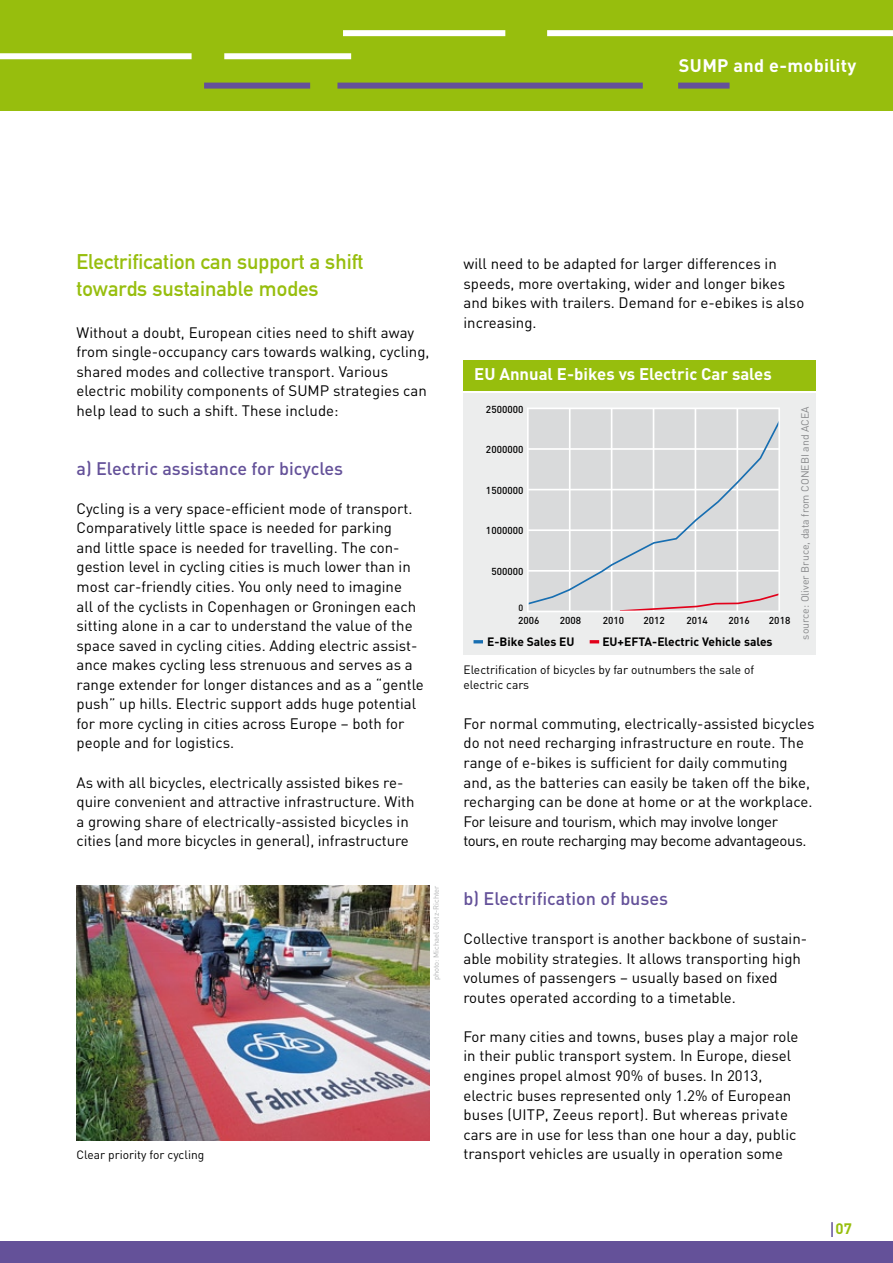
<style>
.page{position:relative;width:893px;height:1263px;background:#fff}
.page>*{position:absolute;margin:0;border:0;box-sizing:border-box;transform-origin:0 0}
.t1{font:21px/26.4px "DIN Mittelschrift";color:#97be0d}
.t2{font:500 18px "DIN";color:#645199}
.t3{font:700 18px "DIN";letter-spacing:.02em;color:#fff}
.t4{font:700 16.65px "DIN";color:#fff}
.t5{font:15px/19.5px "DIN";color:#000}
.t6{font:700 15px "DIN";color:#97be0d}
.t7{font:12px/15px "DIN";color:#000}
.t8{font:700 12px "DIN";color:#000}
.t9{font:10.5px "DIN";color:#87888a}
.t10{font:500 10.05px "DIN";color:#000}
.t11{font:500 9px "DIN";color:#000}
.t12{font:7.5px "DIN";color:#b1b3b4}
</style>
<div class="page">
<img style="left:77px;top:885px;width:352px;height:256px">
<div style="left:463px;top:393px;width:353px;height:262px;background:#eceded"></div>
<svg style="left:473px;top:640px;width:10px;height:3px"></svg>
<svg style="left:590px;top:640px;width:9px;height:3px"></svg>
<div style="left:527px;top:408px;width:253px;height:203px;background:#d9dadb"></div>
<hr style="left:569px;top:409px;width:2px;height:203px;background:#fff">
<hr style="left:611px;top:409px;width:1px;height:203px;background:#fff">
<hr style="left:653px;top:409px;width:1px;height:203px;background:#fff">
<hr style="left:695px;top:409px;width:1px;height:203px;background:#fff">
<hr style="left:736px;top:409px;width:2px;height:203px;background:#fff">
<hr style="left:527px;top:407px;width:253px;height:2px;background:#fff">
<svg style="left:529px;top:419px;width:249px;height:187px"></svg>
<svg style="left:618px;top:592px;width:160px;height:19px"></svg>
<hr style="left:527px;top:409px;width:2px;height:203px;background:#fff">
<hr style="left:527px;top:611px;width:253px;height:1px;background:#fff">
<hr style="left:778px;top:409px;width:2px;height:203px;background:#fff">
<div style="left:463px;top:360px;width:353px;height:31px;background:#97be0d"></div>
<svg style="left:831px;top:1222px;width:2px;height:15px"></svg>
<div style="left:0;top:1242px;width:893px;height:21px;background:#645199"></div>
<div style="left:0;top:0;width:893px;height:111px;background:#97be0d"></div>
<div style="left:337px;top:83px;width:306px;height:6px;background:#645199"></div>
<div style="left:678px;top:83px;width:52px;height:6px;background:#645199"></div>
<div style="left:204px;top:83px;width:106px;height:6px;background:#645199"></div>
<div style="left:547px;top:30px;width:346px;height:6px;background:#fff"></div>
<div style="left:343px;top:30px;width:162px;height:6px;background:#fff"></div>
<div style="left:0;top:53px;width:192px;height:6px;background:#fff"></div>
<div style="left:224px;top:53px;width:127px;height:6px;background:#fff"></div>
<p class="t3" style="left:679px;top:54px;width:179px">SUMP and e-mobility</p>
<h1 class="t1" style="left:77px;top:248px;width:288px">Electrification can support a shift towards sustainable modes</h1>
<p class="t5" style="left:77px;top:322px;width:354px">Without a doubt, European cities need to shift away from single-occupancy cars towards walking, cycling, shared modes and collective transport. Various electric mobility components of SUMP strategies can help lead to such a shift. These include:</p>
<p class="t2" style="left:77px;top:457px;width:268px">a) Electric assistance for bicycles</p>
<p class="t5" style="left:77px;top:498px;width:349px">Cycling is a very space-efficient mode of transport.<br>Comparatively little space is needed for parking<br>and little space is needed for travelling. The con&shy;gestion level in cycling cities is much lower than in most car-friendly cities. You only need to imagine<br>all of the cyclists in Copenhagen or Groningen each sitting alone in a car to understand the value of the space saved in cycling cities. Adding electric assist&shy;ance makes cycling less strenuous and serves as a range extender for longer distances and as a “gentle push” up hills. Electric support adds huge potential for more cycling in cities across Europe – both for people and for logistics.</p>
<p class="t5" style="left:77px;top:772px;width:340px">As with all bicycles, electrically assisted bikes re&shy;quire convenient and attractive infrastructure. With a growing share of electrically-assisted bicycles in cities (and more bicycles in general), infrastructure</p>
<p class="t12" style="left:431px;top:980px;width:97px;rotate:-90deg">photo: Michael Glotz-Richter</p>
<p class="t7" style="left:77px;top:1147px;width:129px">Clear priority for cycling</p>
<p class="t5" style="left:463px;top:254px;width:342px">will need to be adapted for larger differences in speeds, more overtaking, wider and longer bikes and bikes with trailers. Demand for e-ebikes is also increasing.</p>
<p class="t4" style="left:474px;top:363px;width:299px">EU Annual E-bikes vs Electric Car sales</p>
<p class="t10" style="left:486px;top:402px;width:39px">2500000</p>
<p class="t10" style="left:486px;top:443px;width:39px">2000000</p>
<p class="t10" style="left:486px;top:484px;width:39px">1500000</p>
<p class="t10" style="left:486px;top:524px;width:39px">1000000</p>
<p class="t10" style="left:491px;top:565px;width:34px">500000</p>
<p class="t11" style="left:519px;top:602px;width:6px">0</p>
<p class="t10" style="left:518px;top:614px;width:23px">2006</p>
<p class="t10" style="left:560px;top:614px;width:23px">2008</p>
<p class="t10" style="left:603px;top:614px;width:23px">2010</p>
<p class="t10" style="left:643px;top:614px;width:23px">2012</p>
<p class="t10" style="left:686px;top:614px;width:23px">2014</p>
<p class="t10" style="left:728px;top:614px;width:23px">2016</p>
<p class="t10" style="left:769px;top:614px;width:23px">2018</p>
<p class="t8" style="left:487px;top:634px;width:89px">E-Bike Sales EU</p>
<p class="t8" style="left:602px;top:634px;width:172px">EU+EFTA-Electric Vehicle sales</p>
<p class="t9" style="left:798px;top:639px;width:235px;rotate:-90deg">source: Oliver Bruce, data from CONEBI and ACEA</p>
<p class="t7" style="left:463px;top:662px;width:292px">Electrification of bicycles by far outnumbers the sale of electric cars</p>
<p class="t5" style="left:463px;top:713px;width:353px">For normal commuting, electrically-assisted bicycles do not need recharging infrastructure en route. The range of e-bikes is sufficient for daily commuting and, as the batteries can easily be taken off the bike, recharging can be done at home or at the workplace.<br>For leisure and tourism, which may involve longer tours, en route recharging may become advantageous.</p>
<p class="t2" style="left:463px;top:887px;width:206px">b) Electrification of buses</p>
<p class="t5" style="left:463px;top:928px;width:345px">Collective transport is another backbone of sustain&shy;able mobility strategies. It allows transporting high volumes of passengers – usually based on fixed routes operated according to a timetable.</p>
<p class="t5" style="left:463px;top:1026px;width:336px">For many cities and towns, buses play a major role in their public transport system. In Europe, diesel engines propel almost 90% of buses. In 2013, electric buses represented only 1.2% of European buses (UITP, Zeeus report). But whereas private cars are in use for less than one hour a day, public transport vehicles are usually in operation some</p>
<p class="t6" style="left:835px;top:1219px;width:18px">07</p>
</div>
